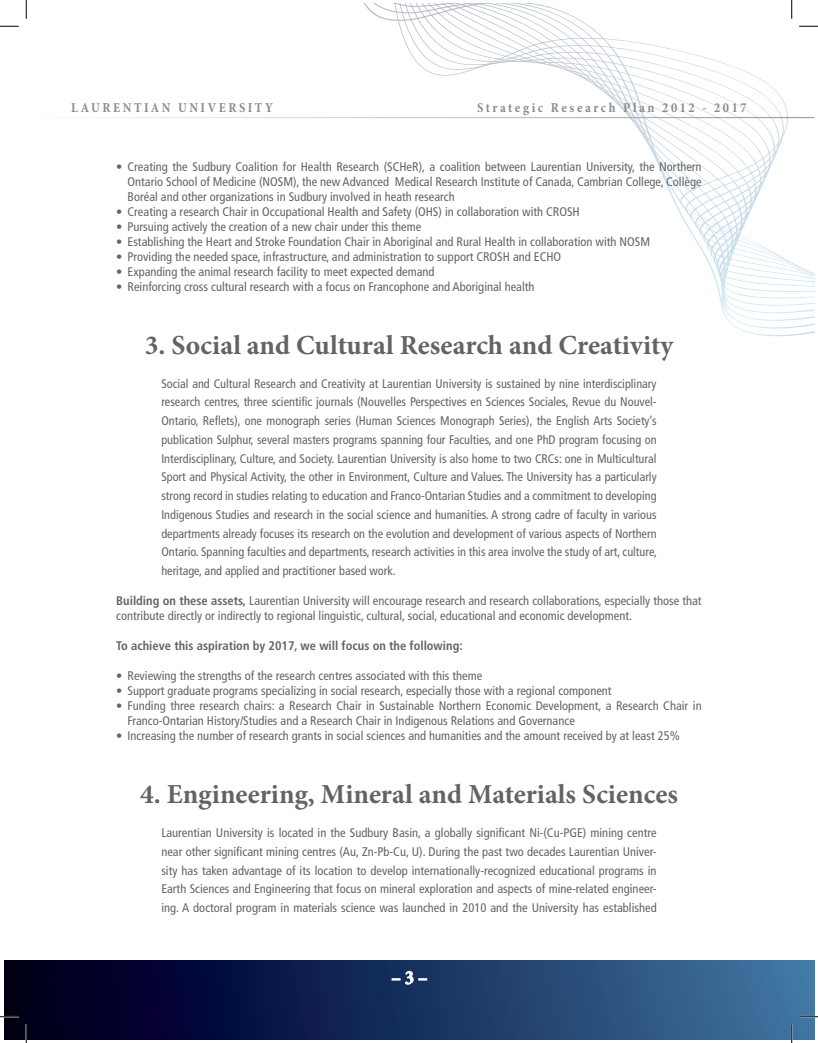
<style>
.page{position:relative;width:818px;height:1043px;background:#fff}
.page>*{position:absolute;margin:0;border:0;box-sizing:border-box;transform-origin:0 0}
.t1{font:700 27.5px "Minion Pro";color:#636366}
.t2{font:700 condensed 20px "Minion Pro";color:#fff}
.t3{font:700 condensed 13.75px "Minion Pro";letter-spacing:.19em;color:#8a8c8f}
.t4{font:condensed 12.5px/18.8px "Frutiger LT Std";color:#636366;text-align:justify}
.t5{font:700 condensed 12.5px "Frutiger LT Std";color:#636366}
.s1{font-weight:700}
</style>
<div class="page">
<svg style="left:364px;top:4px;width:450px;height:333px"></svg>
<div style="left:5px;top:960px;width:809px;height:79px;background:linear-gradient(to right,#000017,#3f74a4)"></div>
<hr style="left:26px;top:117px;width:788px;height:1px;background:#9d9fa2">
<svg style="left:392px;top:970px;width:34px;height:14px"></svg>
<svg style="left:0;top:25px;width:19px;height:2px"></svg>
<svg style="left:799px;top:25px;width:19px;height:2px"></svg>
<svg style="left:0;top:1015px;width:19px;height:2px"></svg>
<svg style="left:799px;top:1015px;width:19px;height:2px"></svg>
<svg style="left:25px;top:0;width:2px;height:19px"></svg>
<svg style="left:25px;top:1024px;width:2px;height:18px"></svg>
<svg style="left:790px;top:0;width:2px;height:19px"></svg>
<svg style="left:790px;top:1024px;width:2px;height:18px"></svg>
<p class="t3" style="left:71px;top:98px;width:203px">LAURENTIAN UNIVERSITY</p>
<p class="t3" style="left:477px;top:98px;width:271px">Strategic Research Plan 2012 - 2017</p>
<p class="t4" style="left:128px;top:159px;width:575px;line-height:15px;text-indent:-11px">• Creating the Sudbury Coalition for Health Research (SCHeR), a coalition between Laurentian University, the Northern Ontario School of Medicine (NOSM), the new Advanced Medical Research Institute of Canada, Cambrian College, Collège Boréal and other organizations in Sudbury involved in heath research</p>
<p class="t4" style="left:116px;top:202px;width:465px">• Creating a research Chair in Occupational Health and Safety (OHS) in collaboration with CROSH</p>
<p class="t4" style="left:116px;top:217px;width:306px">• Pursuing actively the creation of a new chair under this theme</p>
<p class="t4" style="left:116px;top:232px;width:535px">• Establishing the Heart and Stroke Foundation Chair in Aboriginal and Rural Health in collaboration with NOSM</p>
<p class="t4" style="left:116px;top:247px;width:446px">• Providing the needed space, infrastructure, and administration to support CROSH and ECHO</p>
<p class="t4" style="left:116px;top:262px;width:320px">• Expanding the animal research facility to meet expected demand</p>
<p class="t4" style="left:116px;top:277px;width:420px">• Reinforcing cross cultural research with a focus on Francophone and Aboriginal health</p>
<p class="t1" style="left:145px;top:325px;width:529px">3. Social and Cultural Research and Creativity</p>
<p class="t4" style="left:161px;top:374px;width:497px">Social and Cultural Research and Creativity at Laurentian University is sustained by nine interdisciplinary research centres, three scientific journals (Nouvelles Perspectives en Sciences Sociales, Revue du Nouvel-Ontario, Reflets), one monograph series (Human Sciences Monograph Series), the English Arts Society’s publication Sulphur, several masters programs spanning four Faculties, and one PhD program focusing on Interdisciplinary, Culture, and Society. Laurentian University is also home to two CRCs: one in Multicultural Sport and Physical Activity, the other in Environment, Culture and Values. The University has a particularly strong record in studies relating to education and Franco-Ontarian Studies and a commitment to developing Indigenous Studies and research in the social science and humanities. A strong cadre of faculty in various departments already focuses its research on the evolution and development of various aspects of Northern Ontario. Spanning faculties and departments, research activities in this area involve the study of art, culture, heritage, and applied and practitioner based work.</p>
<p class="t4" style="left:116px;top:593px;width:587px;line-height:15px"><span class="s1">Building on these assets,</span> Laurentian University will encourage research and research collaborations, especially those that contribute directly or indirectly to regional linguistic, cultural, social, educational and economic development.</p>
<p class="t5" style="left:116px;top:638px;width:348px">To achieve this aspiration by 2017, we will focus on the following:</p>
<p class="t4" style="left:116px;top:666px;width:367px">• Reviewing the strengths of the research centres associated with this theme</p>
<p class="t4" style="left:116px;top:681px;width:497px">• Support graduate programs specializing in social research, especially those with a regional component</p>
<p class="t4" style="left:128px;top:698px;width:575px;line-height:15px;text-indent:-11px">• Funding three research chairs: a Research Chair in Sustainable Northern Economic Development, a Research Chair in<br>Franco-Ontarian History/Studies and a Research Chair in Indigenous Relations and Governance</p>
<p class="t4" style="left:116px;top:726px;width:565px">• Increasing the number of research grants in social sciences and humanities and the amount received by at least 25%</p>
<p class="t1" style="left:140px;top:775px;width:539px">4. Engineering, Mineral and Materials Sciences</p>
<p class="t4" style="left:161px;top:823px;width:497px">Laurentian University is located in the Sudbury Basin, a globally significant Ni-(Cu-PGE) mining centre near other significant mining centres (Au, Zn-Pb-Cu, U). During the past two decades Laurentian Univer&shy;sity has taken advantage of its location to develop internationally-recognized educational programs in Earth Sciences and Engineering that focus on mineral exploration and aspects of mine-related engineer&shy;ing. A doctoral program in materials science was launched in 2010 and the University has established</p>
<p class="t2" style="left:391px;top:963px;width:38px">– 3 –</p>
</div>
